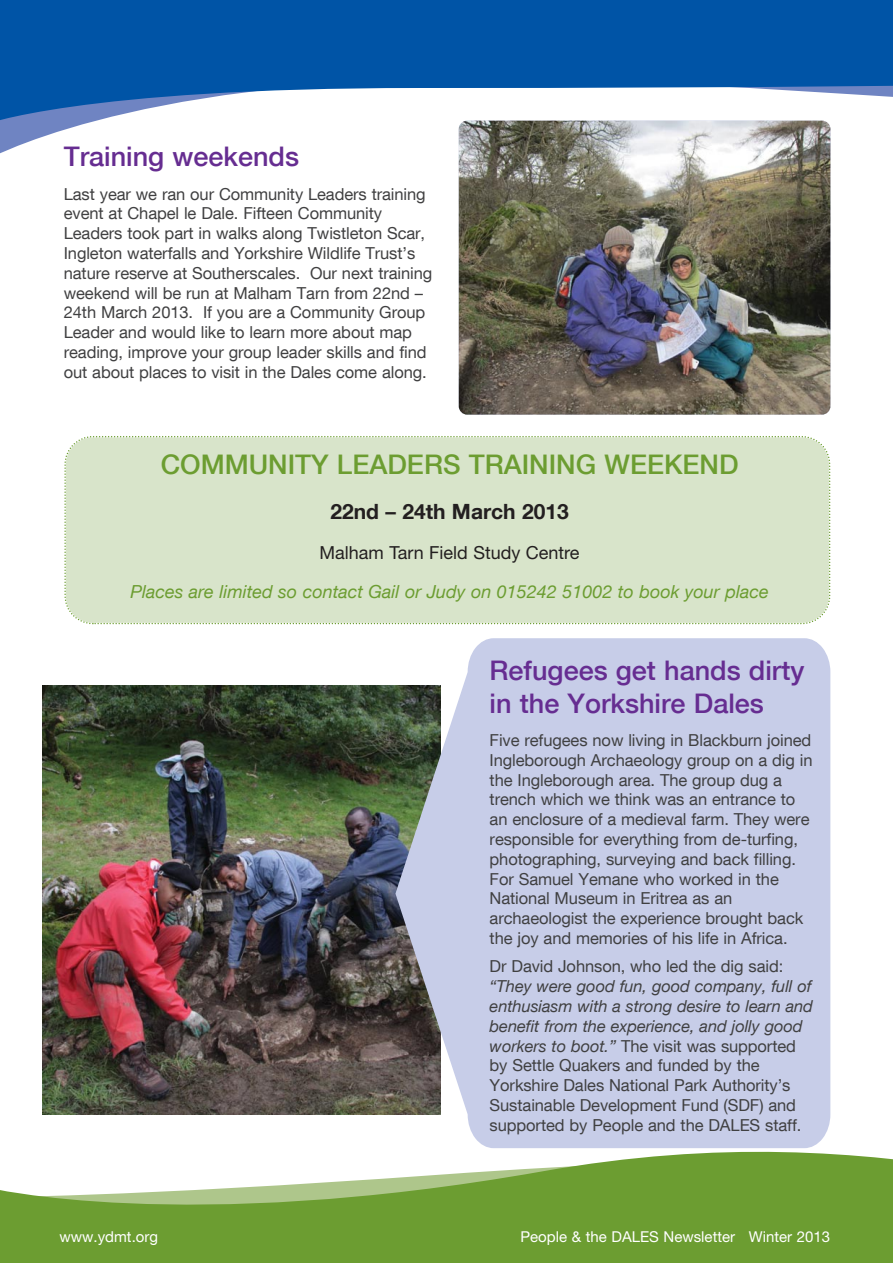
<style>
.page{position:relative;width:893px;height:1263px;background:#fff}
.page>*{position:absolute;margin:0;border:0;box-sizing:border-box;transform-origin:0 0}
.t1{font:500 27px/32.4px "Helvetica Neue LT Com";color:#662d91}
.t2{font:500 27px "Helvetica Neue LT Com";color:#6c9d31}
.t3{font:700 21px "Helvetica Neue LT Com";color:#231f20}
.t4{font:italic 18px "Helvetica Neue LT Com";color:#6c9d31}
.t5{font:18px "Helvetica Neue";color:#231f20}
.t6{font:16.5px/19.8px "Helvetica Neue LT Com";letter-spacing:-.005em;color:#404041}
.t7{font:15px "Helvetica Neue";color:#fff}
.t8{font:15px "Helvetica Neue LT Com";color:#fff}
.s1{font-style:italic}
</style>
<div class="page">
<svg style="left:0;top:125px;width:831px;height:37px"></svg>
<svg style="left:0;top:0;width:893px;height:125px;fill:#0054a6"></svg>
<img style="left:459px;top:121px;width:371px;height:294px;border-radius:9px">
<svg style="left:0;top:1108px;width:893px;height:155px;fill:#6c9d31"></svg>
<div style="left:64px;top:436px;width:767px;height:189px;background:#d8e4ca"></div>
<img style="left:43px;top:686px;width:352px;height:428px">
<svg style="left:395px;top:638px;width:435px;height:510px;background:#c0c6dd"></svg>
<h1 class="t1" style="left:64px;top:144px;width:237px">Training weekends</h1>
<p class="t6" style="left:64px;top:186px;width:370px">Last year we ran our Community Leaders training event at Chapel le Dale. Fifteen Community Leaders took part in walks along Twistleton Scar, Ingleton waterfalls and Yorkshire Wildlife Trust’s nature reserve at Southerscales. Our next training weekend will be run at Malham Tarn from 22nd – 24th March 2013. If you are a Community Group Leader and would like to learn more about map reading, improve your group leader skills and find out about places to visit in the Dales come along.</p>
<h1 class="t2" style="left:161px;top:454px;width:579px">COMMUNITY LEADERS TRAINING WEEKEND</h1>
<p class="t3" style="left:330px;top:504px;width:240px">22nd – 24th March 2013</p>
<p class="t5" style="left:320px;top:546px;width:262px">Malham Tarn Field Study Centre</p>
<p class="t4" style="left:130px;top:585px;width:640px">Places are limited so contact Gail or Judy on 015242 51002 to book your place</p>
<h1 class="t1" style="left:490px;top:658px;width:316px">Refugees get hands dirty in the Yorkshire Dales</h1>
<p class="t6" style="left:490px;top:733px;width:324px">Five refugees now living in Blackburn joined Ingleborough Archaeology group on a dig in the Ingleborough area. The group dug a trench which we think was an entrance to an enclosure of a medieval farm. They were responsible for everything from de-turfing, photographing, surveying and back filling.<br>For Samuel Yemane who worked in the National Museum in Eritrea as an archaeologist the experience brought back the joy and memories of his life in Africa.</p>
<p class="t6" style="left:490px;top:959px;width:295px">Dr David Johnson, who led the dig said:</p>
<p class="t6" style="left:490px;top:979px;width:325px"><span class="s1">“They were good fun, good company, full of enthusiasm with a strong desire to learn and benefit from the experience, and jolly good workers to boot.”</span> The visit was supported by Settle Quakers and funded by the Yorkshire Dales National Park Authority’s Sustainable Development Fund (SDF) and supported by People and the DALES staff.</p>
<p class="t8" style="left:60px;top:1231px;width:100px">www.ydmt.org</p>
<p class="t7" style="left:520px;top:1231px;width:311px">People &amp; the DALES Newsletter Winter 2013</p>
</div>
